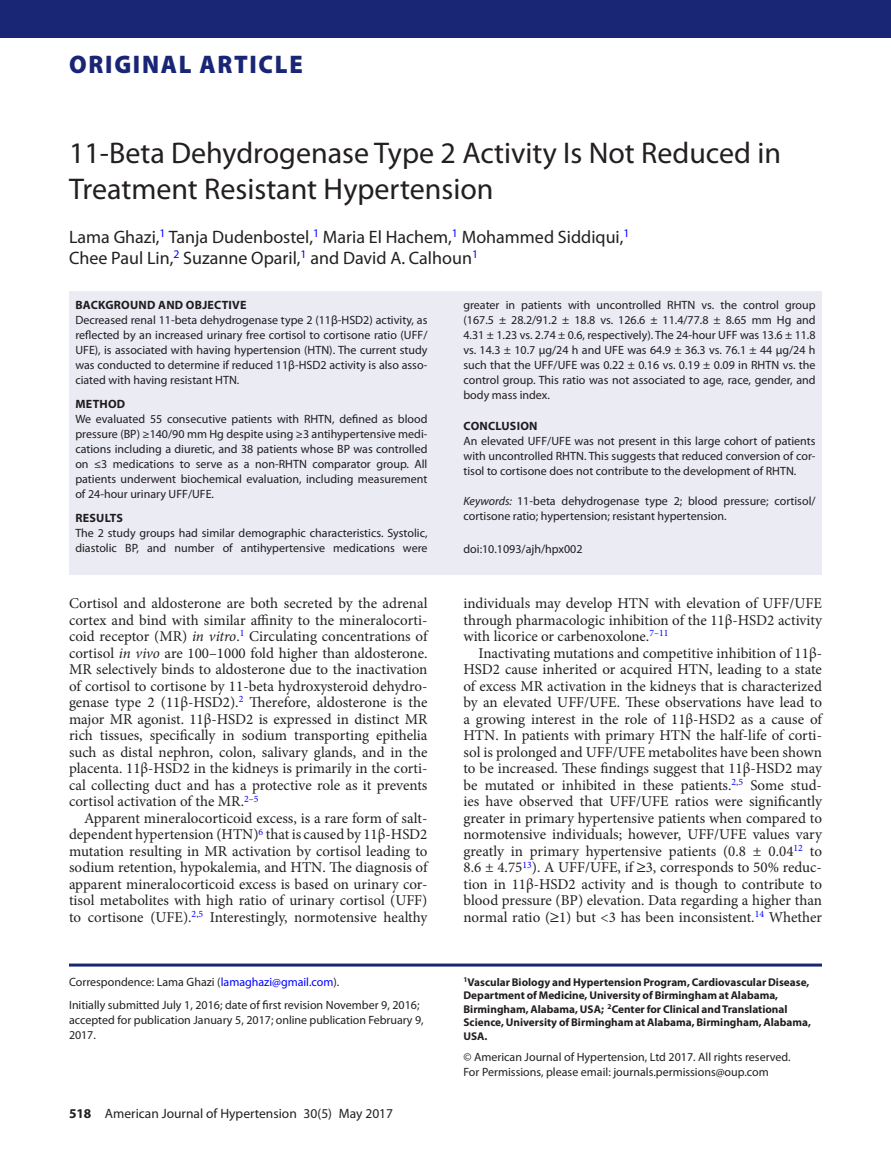
<style>
.page{position:relative;width:891px;height:1175px;background:#fff}
.page>*{position:absolute;margin:0;border:0;box-sizing:border-box;transform-origin:0 0}
.t1{font:30px/36px "Myriad Pro";color:#231f20}
.t2{font:900 25.5px "Myriad Pro";letter-spacing:.07em;color:#192575;scale:.95 1}
.t3{font:18px/21px "Myriad Pro";color:#231f20}
.t4{font:15px/16.5px "Minion Pro";letter-spacing:-.005em;color:#231f20;text-align:justify}
.t5{font:13.5px "Myriad Pro";color:#231f20}
.t6{font:12px/15px "Myriad Pro";color:#231f20}
.t7{font:700 12px "Myriad Pro";letter-spacing:.02em;color:#231f20}
.t8{font:700 11.25px/13.5px "Myriad Pro";color:#231f20}
.s1{font-style:italic}
.s2{color:#00f}
.s3{font-weight:700}
.s4{font-family:"Gandhari Unicode"}
</style>
<div class="page">
<div style="left:0;top:0;width:891px;height:38px;background:#192575"></div>
<div style="left:69px;top:291px;width:753px;height:283px;background:#ebebf4"></div>
<hr style="left:69px;top:963px;width:753px;height:3px;background:#192575">
<h2 class="t2" style="left:69px;top:50px;width:247px">ORIGINAL ARTICLE</h2>
<h1 class="t1" style="left:69px;top:135px;width:714px">11-Beta Dehydrogenase Type 2 Activity Is Not Reduced in<br>Treatment Resistant Hypertension</h1>
<p class="t3" style="left:69px;top:226px;width:562px">Lama Ghazi,<sup>1</sup> Tanja Dudenbostel,<sup>1</sup> Maria El Hachem,<sup>1</sup> Mohammed Siddiqui,<sup>1<br></sup>Chee Paul Lin,<sup>2</sup> Suzanne Oparil,<sup>1</sup> and David A. Calhoun<sup>1</sup></p>
<p class="t7" style="left:75px;top:297px;width:173px">BACKGROUND AND OBJECTIVE</p>
<p class="t6" style="left:75px;top:312px;width:354px;text-align:justify">Decreased renal 11-beta dehydrogenase type 2 (11β-HSD2) activity, as reflected by an increased urinary free cortisol to cortisone ratio (UFF/ UFE), is associated with having hypertension (HTN). The current study was conducted to determine if reduced 11β-HSD2 activity is also asso&shy;ciated with having resistant HTN.</p>
<p class="t7" style="left:75px;top:396px;width:51px">METHOD</p>
<p class="t6" style="left:75px;top:411px;width:354px;text-align:justify">We evaluated 55 consecutive patients with RHTN, defined as blood pressure (BP) ≥140/90 mm Hg despite using ≥3 antihypertensive medi&shy;cations including a diuretic, and 38 patients whose BP was controlled on ≤3 medications to serve as a non-RHTN comparator group. All patients underwent biochemical evaluation, including measurement of 24-hour urinary UFF/UFE.</p>
<p class="t7" style="left:75px;top:510px;width:49px">RESULTS</p>
<p class="t6" style="left:75px;top:525px;width:354px">The 2 study groups had similar demographic characteristics. Systolic, diastolic BP, and number of antihypertensive medications were</p>
<p class="t6" style="left:463px;top:297px;width:354px;text-align:justify">greater in patients with uncontrolled RHTN vs. the control group (167.5 ± 28.2/91.2 ± 18.8 vs. 126.6 ± 11.4/77.8 ± 8.65 mm Hg and 4.31 ± 1.23 vs. 2.74 ± 0.6, respectively). The 24-hour UFF was 13.6 ± 11.8 vs. 14.3 ± 10.7 µg/24 h and UFE was 64.9 ± 36.3 vs. 76.1 ± 44 µg/24 h such that the UFF/UFE was 0.22 ± 0.16 vs. 0.19 ± 0.09 in RHTN vs. the control group. This ratio was not associated to age, race, gender, and body mass index.</p>
<p class="t7" style="left:464px;top:418px;width:75px">CONCLUSION</p>
<p class="t6" style="left:463px;top:433px;width:354px;text-align:justify">An elevated UFF/UFE was not present in this large cohort of patients with uncontrolled RHTN. This suggests that reduced conversion of cor&shy;tisol to cortisone does not contribute to the development of RHTN.</p>
<p class="t6" style="left:463px;top:493px;width:354px"><span class="s1">Keywords:</span> 11-beta dehydrogenase type 2; blood pressure; cortisol/ cortisone ratio; hypertension; resistant hypertension.</p>
<p class="t6" style="left:463px;top:541px;width:121px">doi:10.1093/ajh/hpx002</p>
<p class="t4" style="left:69px;top:595px;width:360px">Cortisol and aldosterone are both secreted by the adrenal cortex and bind with similar affinity to the mineralocorti&shy;coid receptor (MR) <span class="s1">in vitro</span>.<sup>1</sup> Circulating concentrations of cortisol <span class="s1">in vivo</span> are 100–1000 fold higher than aldosterone.<br>MR selectively binds to aldosterone due to the inactivation of cortisol to cortisone by 11-beta hydroxysteroid dehydro&shy;genase type 2 (11β-HSD2).<sup>2</sup> Therefore, aldosterone is the major MR agonist. 11β-HSD2 is expressed in distinct MR rich tissues, specifically in sodium transporting epithelia such as distal nephron, colon, salivary glands, and in the placenta. 11β-HSD2 in the kidneys is primarily in the corti&shy;cal collecting duct and has a protective role as it prevents cortisol activation of the MR.<sup>2–5</sup></p>
<p class="t4" style="left:69px;top:809px;width:360px;text-indent:15px">Apparent mineralocorticoid excess, is a rare form of salt&shy;dependent hypertension (HTN)<sup>6</sup> that is caused by 11β-HSD2 mutation resulting in MR activation by cortisol leading to sodium retention, hypokalemia, and HTN. The diagnosis of apparent mineralocorticoid excess is based on urinary cor&shy;tisol metabolites with high ratio of urinary cortisol (UFF) to cortisone (UFE).<sup>2</sup><sup>,</sup><sup>5</sup> Interestingly, normotensive healthy</p>
<p class="t6" style="left:69px;top:970px;width:352px;line-height:22.5px">Correspondence: Lama Ghazi (<span class="s2">lamaghazi@gmail.com</span>).<br>Initially submitted July 1, 2016; date of first revision November 9, 2016;</p>
<p class="t6" style="left:69px;top:1011px;width:356px">accepted for publication January 5, 2017; online publication February 9,<br>2017.</p>
<p class="t5" style="left:69px;top:1105px;width:326px"><span class="s3">518</span> American Journal of Hypertension 30(5) May 2017</p>
<p class="t4" style="left:463px;top:595px;width:360px">individuals may develop HTN with elevation of UFF/UFE through pharmacologic inhibition of the 11β-HSD2 activity with licorice or carbenoxolone.<sup>7–11</sup></p>
<p class="t4" style="left:463px;top:644px;width:360px;text-indent:15px">Inactivating mutations and competitive inhibition of 11β-HSD2 cause inherited or acquired HTN, leading to a state of excess MR activation in the kidneys that is characterized by an elevated UFF/UFE. These observations have lead to a growing interest in the role of 11β-HSD2 as a cause of HTN. In patients with primary HTN the half-life of corti&shy;sol is prolonged and UFF/UFE metabolites have been shown to be increased. These findings suggest that 11β-HSD2 may be mutated or inhibited in these patients.<sup>2</sup><sup>,</sup><sup>5</sup> Some stud&shy;ies have observed that UFF/UFE ratios were significantly greater in primary hypertensive patients when compared to normotensive individuals; however, UFF/UFE values vary greatly in primary hypertensive patients (0.8 ± 0.04<sup>12</sup> to 8.6 ± 4.75<sup>13</sup>). A UFF/UFE, if <span class="s4">≥</span>3, corresponds to 50% reduc&shy;tion in 11β-HSD2 activity and is though to contribute to blood pressure (BP) elevation. Data regarding a higher than normal ratio (<span class="s4">≥</span>1) but &lt;3 has been inconsistent.<sup>14</sup> Whether</p>
<p class="t8" style="left:463px;top:974px;width:349px"><sup>1</sup>Vascular Biology and Hypertension Program, Cardiovascular Disease, Department of Medicine, University of Birmingham at Alabama, Birmingham, Alabama, USA; <sup>2</sup>Center for Clinical and Translational Science, University of Birmingham at Alabama, Birmingham, Alabama, USA.</p>
<p class="t6" style="left:463px;top:1049px;width:329px">© American Journal of Hypertension, Ltd 2017. All rights reserved.<br>For Permissions, please email: journals.permissions@oup.com</p>
</div>
